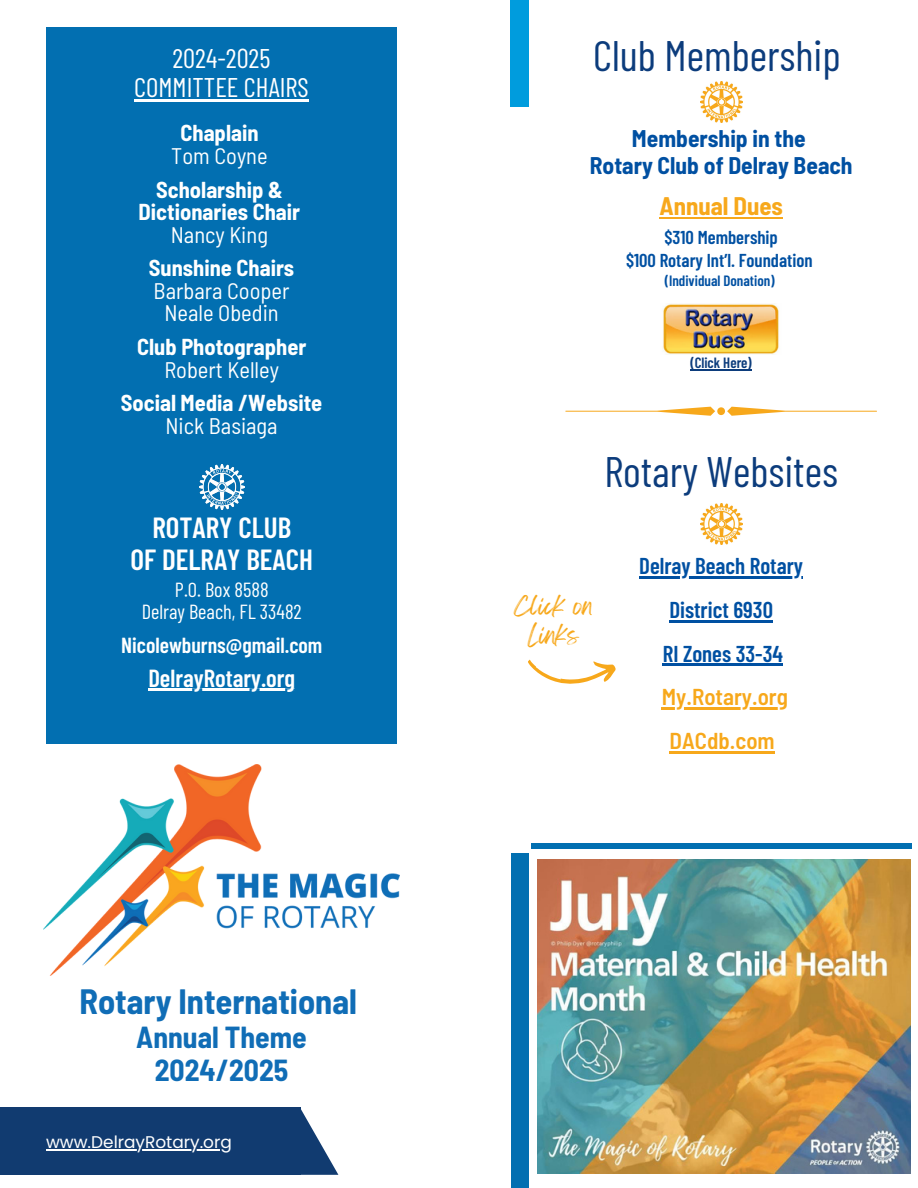
<style>
.page{position:relative;width:918px;height:1188px;background:#fff}
.page>*{position:absolute;margin:0;border:0;box-sizing:border-box;transform-origin:0 0}
.t1{font:42.6px "Barlow Condensed";color:#0c3c7c}
.t2{font:700 semi-condensed 34.35px "Barlow";color:#106db6}
.t3{font:700 semi-condensed 29.7px/33px "Barlow";color:#106db6;text-align:center}
.t4{font:600 29.1px/32.1px "Barlow Condensed";color:#fff;text-align:center}
.t5{font:27px/29.2px "Barlow Condensed";color:#fff;text-align:center}
.t6{font:700 semi-condensed 24.9px "Barlow";color:#f7a81b}
.t7{font:600 24.6px "Barlow Condensed";color:#fff}
.t8{font:700 semi-condensed 23.55px/26.5px "Barlow";color:#0050a2;text-align:center}
.t9{font:600 22.95px "Barlow Condensed";color:#0050a2}
.t10{font:600 semi-condensed 22.95px "Barlow";color:#f7a81b}
.t11{font:700 semi-condensed 22.5px/22.5px "Barlow";color:#fff;text-align:center}
.t12{font:semi-condensed 22.5px/22.5px "Barlow";color:#fff;text-align:center}
.t13{font:600 21.75px "Barlow Condensed";color:#fff}
.t14{font:20.85px "Feeling Passionate";color:#f7a81b}
.t15{font:20.4px "Barlow Condensed";color:#fff}
.t16{font:600 18.6px "Barlow Condensed";color:#0050a2}
.t17{font:16.95px "Poppins";color:#fff}
.t18{font:600 14.85px "Barlow Condensed";color:#0050a2}
.t19{font:600 14.85px "Barlow Condensed";color:#0c3c7c}
.s1{font-weight:400}
.s2{font-weight:700}
</style>
<div class="page">
<div style="left:46px;top:27px;width:351px;height:717px;background:#026fb1"></div>
<div style="left:511px;top:0;width:18px;height:106px;background:#009cdd"></div>
<div style="left:511px;top:854px;width:18px;height:334px;background:#026fb1"></div>
<div style="left:531px;top:843px;width:380px;height:5px;background:#026fb1"></div>
<div style="left:0;top:1108px;width:300px;height:67px;background:#113b70"></div>
<svg style="left:300px;top:1108px;width:38px;height:67px"></svg>
<img style="left:701px;top:81px;width:41px;height:42px">
<img style="left:701px;top:503px;width:41px;height:42px">
<svg style="left:565px;top:407px;width:312px;height:9px"></svg>
<svg style="left:528px;top:660px;width:88px;height:24px"></svg>
<img style="left:662px;top:304px;width:117px;height:50px">
<img style="left:199px;top:465px;width:45px;height:45px">
<img style="left:43px;top:765px;width:357px;height:210px">
<img style="left:537px;top:860px;width:374px;height:314px">
<hr style="left:148px;top:688px;width:147px;height:3px;background:#fff">
<hr style="left:134px;top:99px;width:175px;height:3px;background:#fff">
<hr style="left:46px;top:1149px;width:186px;height:2px;background:#fff">
<hr style="left:659px;top:217px;width:124px;height:2px;background:#f7a81b">
<hr style="left:662px;top:707px;width:126px;height:2px;background:#f7a81b">
<hr style="left:663px;top:664px;width:120px;height:2px;background:#0050a2">
<hr style="left:669px;top:620px;width:104px;height:2px;background:#0050a2">
<hr style="left:670px;top:751px;width:105px;height:2px;background:#f7a81b">
<hr style="left:639px;top:576px;width:164px;height:2px;background:#0050a2">
<hr style="left:691px;top:369px;width:61px;height:2px;background:#0c3c7c">
<h1 class="t5" style="left:134px;top:42px;width:176px">2024-2025<br>COMMITTEE CHAIRS</h1>
<p class="t11" style="left:171px;top:121px;width:98px">Chaplain<br><span class="s1">Tom Coyne</span></p>
<h5 class="t11" style="left:139px;top:177px;width:163px">Scholarship &amp;<br>Dictionaries Chair<br><span class="s1">Nancy King</span></h5>
<h2 class="t12" style="left:149px;top:256px;width:147px"><span class="s2">Sunshine Chairs<br></span>Barbara Cooper<br>Neale Obedin</h2>
<p class="t11" style="left:137px;top:335px;width:171px">Club Photographer<br><span class="s1">Robert Kelley</span></p>
<p class="t11" style="left:121px;top:391px;width:203px">Social Media /Website<br><span class="s1">Nick Basiaga</span></p>
<p class="t4" style="left:131px;top:511px;width:184px">ROTARY CLUB<br>OF DELRAY BEACH</p>
<p class="t15" style="left:175px;top:577px;width:95px">P.O. Box 8588</p>
<p class="t15" style="left:142px;top:599px;width:162px">Delray Beach, FL 33482</p>
<h5 class="t13" style="left:121px;top:631px;width:203px">Nicolewburns@gmail.com</h5>
<h4 class="t7" style="left:148px;top:662px;width:148px">DelrayRotary.org</h4>
<h5 class="t2" style="left:79px;top:979px;width:279px">Rotary International</h5>
<h5 class="t3" style="left:136px;top:1020px;width:172px">Annual Theme<br>2024/2025</h5>
<h5 class="t17" style="left:46px;top:1130px;width:187px">www.DelrayRotary.org</h5>
<p class="t1" style="left:593px;top:28px;width:249px">Club Membership</p>
<p class="t8" style="left:590px;top:125px;width:264px">Membership in the<br>Rotary Club of Delray Beach</p>
<p class="t6" style="left:659px;top:191px;width:125px">Annual Dues</p>
<p class="t16" style="left:665px;top:225px;width:115px">$310 Membership</p>
<p class="t16" style="left:626px;top:249px;width:188px">$100 Rotary Int’l. Foundation</p>
<p class="t18" style="left:665px;top:272px;width:111px">(Individual Donation)</p>
<h5 class="t19" style="left:691px;top:353px;width:63px">(Click Here)</h5>
<h3 class="t1" style="left:604px;top:444px;width:235px">Rotary Websites</h3>
<p class="t14" style="left:514px;top:589px;width:80px">Click on</p>
<h5 class="t14" style="left:528px;top:618px;width:53px">Links</h5>
<p class="t9" style="left:639px;top:551px;width:165px">Delray Beach Rotary</p>
<h5 class="t9" style="left:669px;top:595px;width:105px">District 6930</h5>
<p class="t9" style="left:663px;top:639px;width:122px">RI Zones 33-34</p>
<h1 class="t10" style="left:662px;top:682px;width:128px">My.Rotary.org</h1>
<p class="t10" style="left:670px;top:726px;width:107px">DACdb.com</p>
</div>
